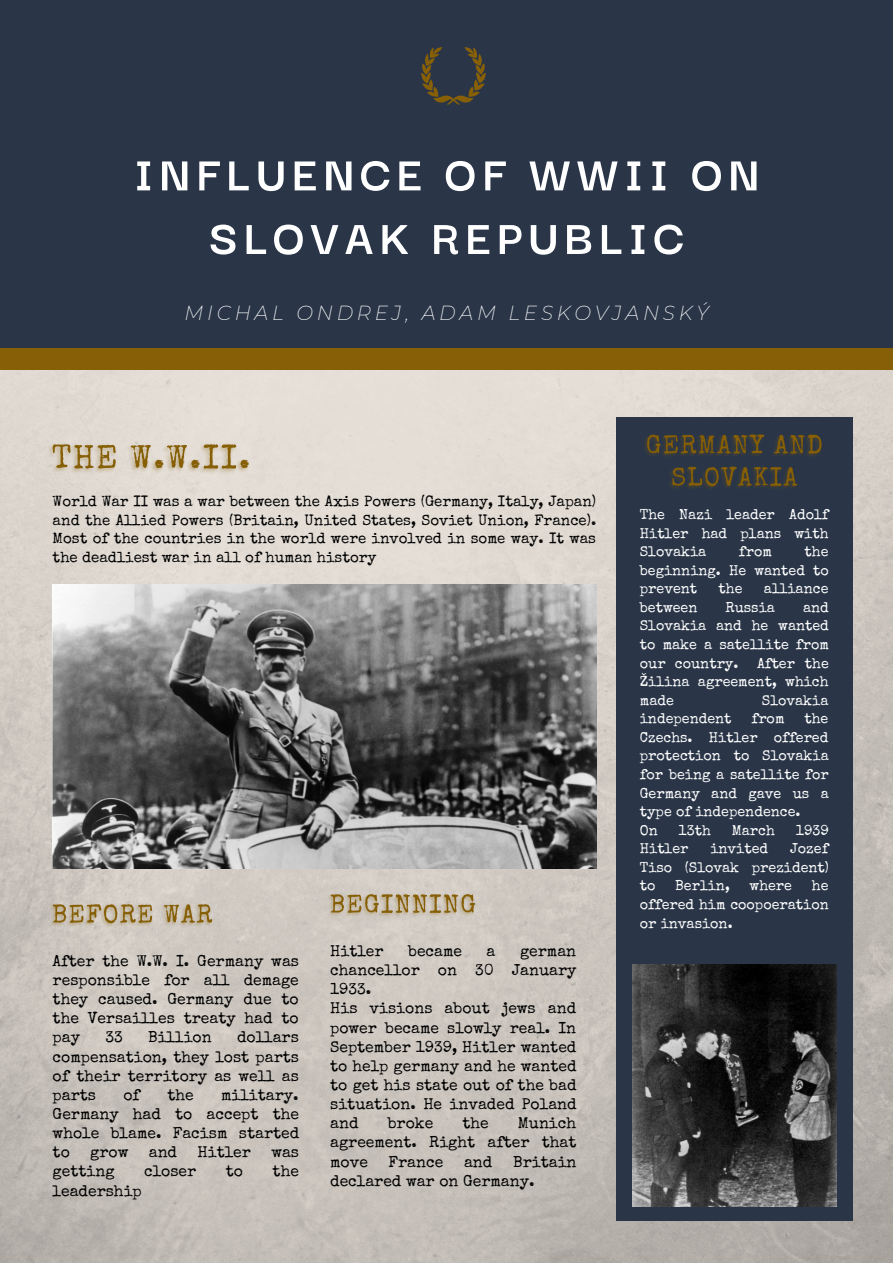
<style>
.page{position:relative;width:893px;height:1263px;background:#fff}
.page>*{position:absolute;margin:0;border:0;box-sizing:border-box;transform-origin:0 0}
.t1{font:700 51.3px/63.6px "Darker Grotesque";letter-spacing:.11em;color:#fff;text-align:center}
.t2{font:italic 200 19.88px "Montserrat";letter-spacing:.19em;color:#fff}
.t3{font:15.75px/19.1px "Special Elite";color:#000;text-align:justify}
.t4{font:15.08px/18.5px "Special Elite";color:#000;text-align:justify}
.t5{font:14.33px/18.6px "Special Elite";color:#fff;text-align:justify}
</style>
<div class="page">
<img style="left:0;top:369px;width:893px;height:894px">
<div style="left:0;top:0;width:893px;height:359px;background:#2a3648"></div>
<div style="left:0;top:349px;width:893px;height:20px;background:#865f06"></div>
<svg style="left:421px;top:47px;width:65px;height:58px"></svg>
<div style="left:616px;top:418px;width:236px;height:803px;background:#2a3648"></div>
<img style="left:53px;top:585px;width:543px;height:284px">
<img style="left:632px;top:965px;width:204px;height:242px">
<img style="left:44px;top:439px;width:212px;height:48px">
<img style="left:46px;top:900px;width:171px;height:37px">
<img style="left:645px;top:434px;width:177px;height:54px">
<img style="left:323px;top:890px;width:157px;height:37px">
<p class="t1" style="left:134px;top:139px;width:627px">INFLUENCE OF WWII ON<br>SLOVAK REPUBLIC</p>
<p class="t2" style="left:184px;top:301px;width:525px">MICHAL ONDREJ, ADAM LESKOVJANSKÝ</p>
<p class="t4" style="left:53px;top:494px;width:545px">World War II was a war between the Axis Powers (Germany, Italy, Japan) and the Allied Powers (Britain, United States, Soviet Union, France).<br>Most of the countries in the world were involved in some way. It was the deadliest war in all of human history</p>
<p class="t3" style="left:53px;top:953px;width:248px">After the W.W. I. Germany was responsible for all demage they caused. Germany due to the Versailles treaty had to pay</p>
<p class="t3" style="left:105px;top:1030px;width:19px">33</p>
<p class="t3" style="left:148px;top:1030px;width:65px">Billion</p>
<p class="t3" style="left:53px;top:1030px;width:248px;text-indent:184px">dollars compensation, they lost parts of their territory as well as parts</p>
<p class="t3" style="left:123px;top:1087px;width:18px">of</p>
<p class="t3" style="left:167px;top:1087px;width:28px">the</p>
<p class="t3" style="left:53px;top:1087px;width:248px;text-indent:168px">military.<br>Germany had to accept the whole blame. Facism started to</p>
<p class="t3" style="left:90px;top:1144px;width:40px">grow</p>
<p class="t3" style="left:149px;top:1144px;width:30px">and</p>
<p class="t3" style="left:197px;top:1144px;width:55px">Hitler</p>
<p class="t3" style="left:271px;top:1144px;width:29px">was</p>
<p class="t3" style="left:53px;top:1163px;width:63px">getting</p>
<p class="t3" style="left:144px;top:1163px;width:54px">closer</p>
<p class="t3" style="left:226px;top:1163px;width:19px">to</p>
<p class="t3" style="left:273px;top:1163px;width:28px">the</p>
<p class="t3" style="left:53px;top:1183px;width:91px">leadership</p>
<p class="t3" style="left:330px;top:943px;width:55px">Hitler</p>
<p class="t3" style="left:408px;top:943px;width:55px">became</p>
<p class="t3" style="left:486px;top:943px;width:10px">a</p>
<p class="t3" style="left:330px;top:943px;width:248px;text-indent:190px">german chancellor on 30 January 1933.</p>
<p class="t3" style="left:330px;top:1001px;width:248px">His visions about jews and power became slowly real. In September 1939, Hitler wanted to help germany and he wanted to get his state out of the bad situation. He invaded Poland and</p>
<p class="t3" style="left:330px;top:1115px;width:248px;text-indent:188px">Munich agreement. Right after that move</p>
<p class="t3" style="left:388px;top:1115px;width:47px">broke</p>
<p class="t3" style="left:462px;top:1115px;width:28px">the</p>
<p class="t3" style="left:389px;top:1154px;width:56px">France</p>
<p class="t3" style="left:464px;top:1154px;width:30px">and</p>
<p class="t3" style="left:330px;top:1154px;width:248px;text-indent:183px">Britain declared war on Germany.</p>
<p class="t5" style="left:640px;top:507px;width:190px">The Nazi leader Adolf Hitler had plans with Slovakia</p>
<p class="t5" style="left:739px;top:544px;width:34px">from</p>
<p class="t5" style="left:640px;top:544px;width:190px;text-indent:165px">the beginning. He wanted to prevent</p>
<p class="t5" style="left:718px;top:581px;width:25px">the</p>
<p class="t5" style="left:764px;top:581px;width:66px">alliance</p>
<p class="t5" style="left:640px;top:600px;width:59px">between</p>
<p class="t5" style="left:725px;top:600px;width:51px">Russia</p>
<p class="t5" style="left:640px;top:600px;width:191px;text-indent:163px">and Slovakia and he wanted to make a satellite from our country.</p>
<p class="t5" style="left:640px;top:655px;width:190px;text-indent:117px">After the Žilina agreement, which made</p>
<p class="t5" style="left:762px;top:692px;width:68px">Slovakia</p>
<p class="t5" style="left:640px;top:711px;width:93px">independent</p>
<p class="t5" style="left:751px;top:711px;width:34px">from</p>
<p class="t5" style="left:640px;top:711px;width:191px;text-indent:165px">the Czechs. Hitler offered protection to Slovakia for being a satellite for Germany and gave us a type of independence.</p>
<p class="t5" style="left:640px;top:822px;width:19px">On</p>
<p class="t5" style="left:678px;top:822px;width:34px">13th</p>
<p class="t5" style="left:732px;top:822px;width:45px">March</p>
<p class="t5" style="left:796px;top:822px;width:34px">1939</p>
<p class="t5" style="left:640px;top:841px;width:50px">Hitler</p>
<p class="t5" style="left:710px;top:841px;width:59px">invited</p>
<p class="t5" style="left:640px;top:841px;width:191px;text-indent:150px">Jozef Tiso (Slovak prezident) to</p>
<p class="t5" style="left:675px;top:878px;width:56px">Berlin,</p>
<p class="t5" style="left:749px;top:878px;width:44px">where</p>
<p class="t5" style="left:640px;top:878px;width:190px;text-indent:172px">he offered him coopoeration or invasion.</p>
</div>
